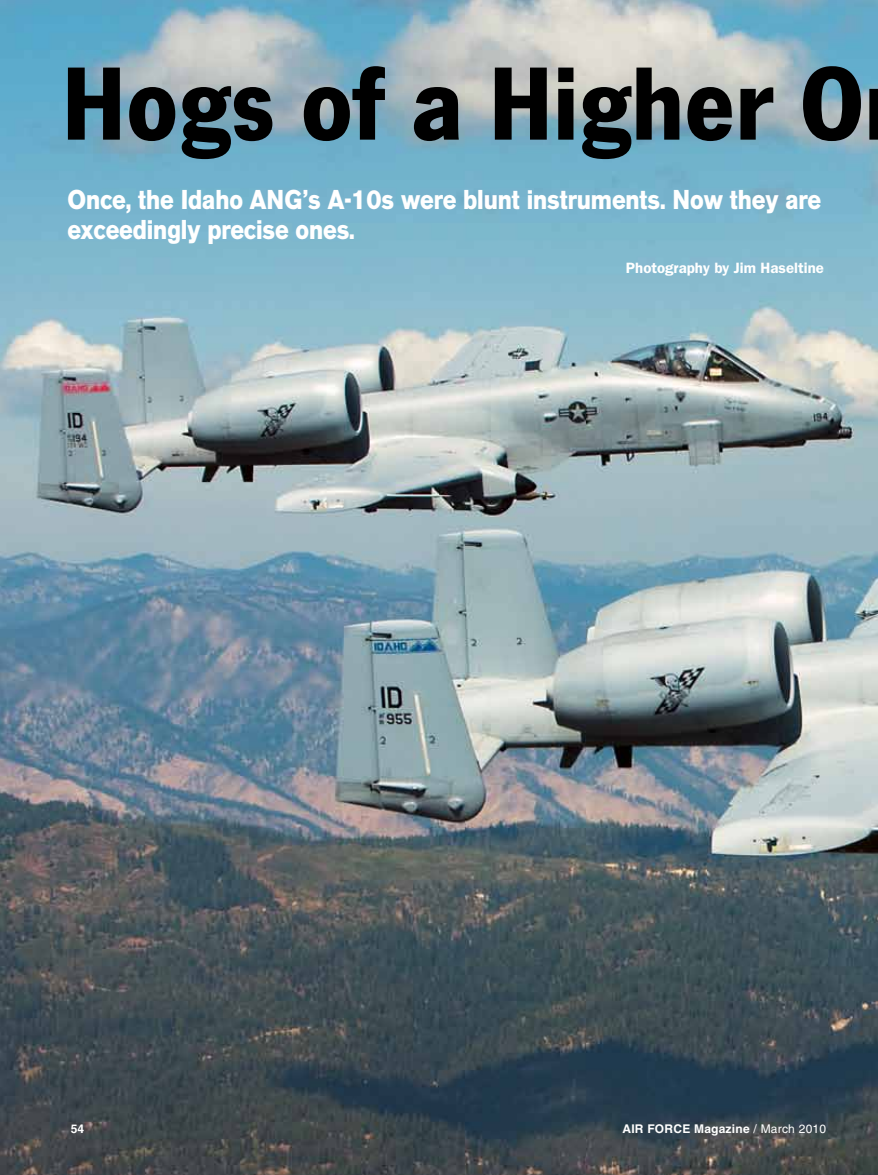
<style>
.page{position:relative;width:878px;height:1175px;background:#fff}
.page>*{position:absolute;margin:0;border:0;box-sizing:border-box;transform-origin:0 0}
.t1{font:700 108px "News Got T";color:#000;scale:.94 1}
.t2{font:700 27px/30px "AG Old Face";letter-spacing:-.005em;color:#fff;scale:.9 1}
.t3{font:600 15px "Franklin Gothic";color:#fff}
.t4{font:700 12px "Helvetica";letter-spacing:.02em;color:#fff}
.s1{font-weight:400}
</style>
<div class="page">
<img style="left:0;top:0;width:878px;height:1174px">
<h1 class="t1" style="left:62px;top:40px;width:855px">Hogs of a Higher O</h1>
<p class="t2" style="left:68px;top:185px;width:838px">Once, the Idaho ANG’s A-10s were blunt instruments. Now they are exceedingly precise ones.</p>
<p class="t3" style="left:626px;top:259px;width:199px">Photography by Jim Haseltine</p>
<p class="t4" style="left:71px;top:1121px;width:15px">54</p>
<p class="t4" style="left:622px;top:1121px;width:205px">AIR FORCE Magazine <span class="s1">/ March 2010</span></p>
</div>
